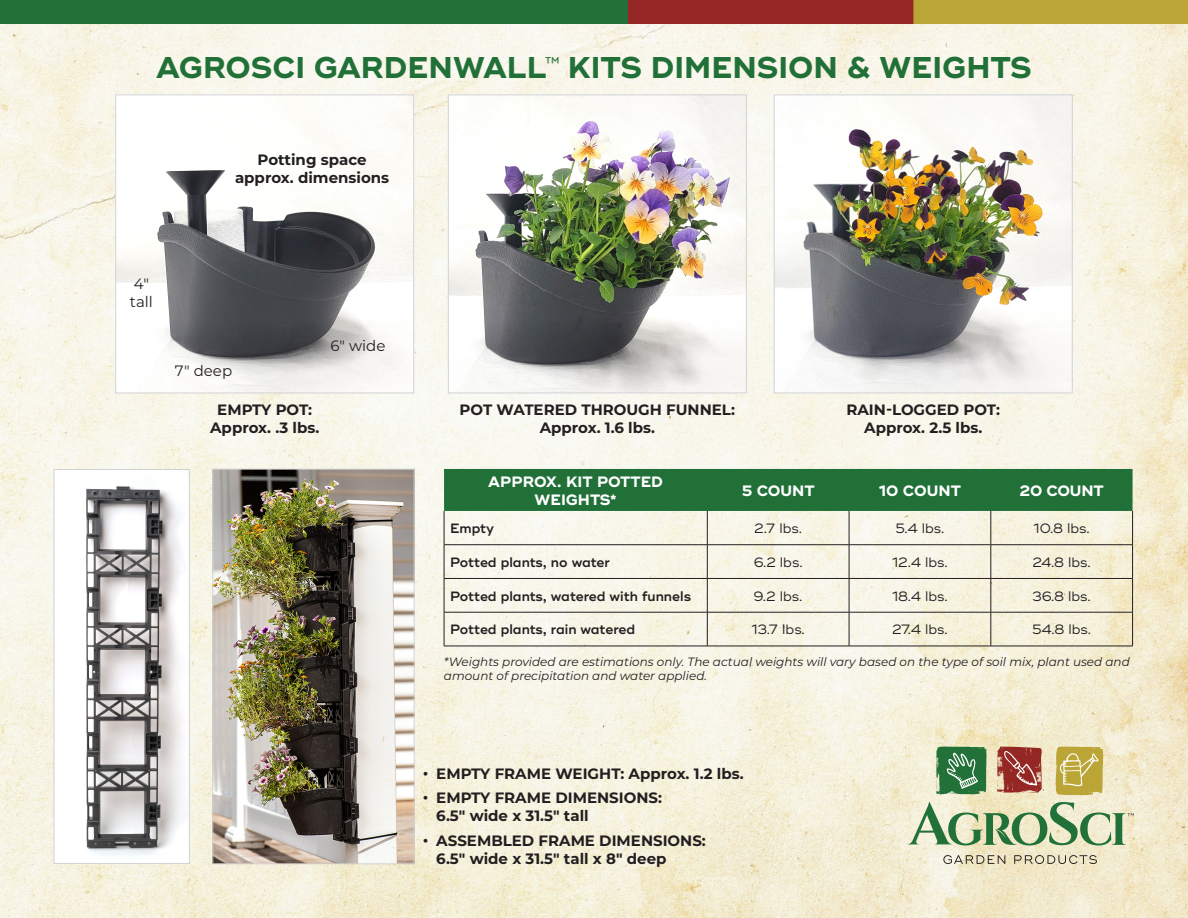
<style>
.page{position:relative;width:1188px;height:918px;background:#fff}
.page>*{position:absolute;margin:0;border:0;box-sizing:border-box;transform-origin:0 0}
.t1{font:700 30px "Ridley Grotesk";color:#217038}
.t2{font:700 15px/18px "Montserrat";color:#231f20;text-align:center}
.t3{font:700 15px/18px "Ridley Grotesk";color:#fff;text-align:center}
.t4{font:15px "Montserrat";color:#231f20}
.t5{font:13.5px "Ridley Grotesk";color:#231f20}
.t6{font:600 13.5px "Ridley Grotesk";color:#231f20}
.t7{font:italic 12px/14.4px "Montserrat";color:#231f20}
.s1{font-weight:300;font-size:27px}
</style>
<div class="page">
<img style="left:0;top:24px;width:1188px;height:894px">
<svg style="left:0;top:0;width:1188px;height:24px;background:#606a32"></svg>
<svg style="left:936px;top:747px;width:51px;height:47px;background:#478857"></svg>
<svg style="left:997px;top:747px;width:47px;height:46px;background:#ac5950"></svg>
<svg style="left:1056px;top:747px;width:47px;height:48px;background:#c3b050"></svg>
<svg style="left:907px;top:802px;width:227px;height:44px;background:#b7c8a3"></svg>
<svg style="left:943px;top:855px;width:62px;height:9px"></svg>
<svg style="left:1014px;top:855px;width:83px;height:9px"></svg>
<img style="left:117px;top:96px;width:295px;height:295px">
<div style="left:115px;top:94px;width:299px;height:299px;border:1px solid #d1d2d4"></div>
<img style="left:450px;top:96px;width:295px;height:295px">
<div style="left:448px;top:94px;width:299px;height:299px;border:1px solid #d1d2d4"></div>
<img style="left:776px;top:96px;width:295px;height:295px">
<div style="left:774px;top:94px;width:299px;height:299px;border:1px solid #d1d2d4"></div>
<img style="left:56px;top:471px;width:132px;height:391px">
<div style="left:54px;top:469px;width:136px;height:395px;border:1px solid #d1d2d4"></div>
<img style="left:215px;top:471px;width:197px;height:391px">
<div style="left:213px;top:469px;width:201px;height:395px;border:1px solid #d1d2d4"></div>
<div style="left:444px;top:469px;width:689px;height:42px;background:#217038"></div>
<hr style="left:444px;top:511px;width:1px;height:34px;background:#231f20">
<hr style="left:707px;top:511px;width:1px;height:34px;background:#231f20">
<hr style="left:849px;top:511px;width:1px;height:34px;background:#231f20">
<hr style="left:991px;top:511px;width:1px;height:34px;background:#231f20">
<hr style="left:1132px;top:511px;width:1px;height:34px;background:#231f20">
<hr style="left:444px;top:544px;width:263px;height:1px;background:#231f20">
<hr style="left:444px;top:545px;width:1px;height:33px;background:#231f20">
<hr style="left:707px;top:544px;width:142px;height:1px;background:#231f20">
<hr style="left:707px;top:545px;width:1px;height:33px;background:#231f20">
<hr style="left:849px;top:544px;width:142px;height:1px;background:#231f20">
<hr style="left:849px;top:545px;width:1px;height:33px;background:#231f20">
<hr style="left:991px;top:544px;width:142px;height:1px;background:#231f20">
<hr style="left:991px;top:545px;width:1px;height:33px;background:#231f20">
<hr style="left:1132px;top:545px;width:1px;height:33px;background:#231f20">
<hr style="left:444px;top:578px;width:263px;height:1px;background:#231f20">
<hr style="left:444px;top:579px;width:1px;height:33px;background:#231f20">
<hr style="left:707px;top:578px;width:142px;height:1px;background:#231f20">
<hr style="left:707px;top:579px;width:1px;height:33px;background:#231f20">
<hr style="left:849px;top:578px;width:142px;height:1px;background:#231f20">
<hr style="left:849px;top:579px;width:1px;height:33px;background:#231f20">
<hr style="left:991px;top:578px;width:142px;height:1px;background:#231f20">
<hr style="left:991px;top:579px;width:1px;height:33px;background:#231f20">
<hr style="left:1132px;top:579px;width:1px;height:33px;background:#231f20">
<hr style="left:444px;top:612px;width:263px;height:1px;background:#231f20">
<hr style="left:444px;top:612px;width:1px;height:34px;background:#231f20">
<hr style="left:707px;top:612px;width:142px;height:1px;background:#231f20">
<hr style="left:707px;top:612px;width:1px;height:34px;background:#231f20">
<hr style="left:849px;top:612px;width:142px;height:1px;background:#231f20">
<hr style="left:849px;top:612px;width:1px;height:34px;background:#231f20">
<hr style="left:991px;top:612px;width:142px;height:1px;background:#231f20">
<hr style="left:991px;top:612px;width:1px;height:34px;background:#231f20">
<hr style="left:1132px;top:612px;width:1px;height:34px;background:#231f20">
<hr style="left:444px;top:646px;width:263px;height:1px;background:#231f20">
<hr style="left:707px;top:646px;width:142px;height:1px;background:#231f20">
<hr style="left:849px;top:646px;width:142px;height:1px;background:#231f20">
<hr style="left:991px;top:646px;width:142px;height:1px;background:#231f20">
<p class="t1" style="left:156px;top:50px;width:877px">AGROSCI GARDENWALL<span class="s1">™</span> KITS DIMENSION &amp; WEIGHTS</p>
<p class="t2" style="left:258px;top:150px;width:110px">Potting space</p>
<p class="t2" style="left:235px;top:168px;width:156px">approx. dimensions</p>
<p class="t4" style="left:134px;top:273px;width:17px">4"</p>
<p class="t4" style="left:130px;top:291px;width:25px">tall</p>
<p class="t4" style="left:175px;top:360px;width:59px">7" deep</p>
<p class="t4" style="left:331px;top:335px;width:56px">6" wide</p>
<p class="t2" style="left:210px;top:400px;width:111px">EMPTY POT:<br>Approx. .3 lbs.</p>
<p class="t2" style="left:460px;top:400px;width:277px">POT WATERED THROUGH FUNNEL:<br>Approx. 1.6 lbs.</p>
<p class="t2" style="left:846px;top:400px;width:155px">RAIN-LOGGED POT:<br>Approx. 2.5 lbs.</p>
<p class="t3" style="left:488px;top:473px;width:176px">APPROX. KIT POTTED<br>WEIGHTS*</p>
<p class="t3" style="left:742px;top:482px;width:74px">5 COUNT</p>
<p class="t3" style="left:879px;top:482px;width:84px">10 COUNT</p>
<p class="t3" style="left:1020px;top:482px;width:86px">20 COUNT</p>
<p class="t6" style="left:450px;top:520px;width:45px">Empty</p>
<p class="t5" style="left:754px;top:520px;width:49px">2.7 lbs.</p>
<p class="t5" style="left:895px;top:520px;width:51px">5.4 lbs.</p>
<p class="t5" style="left:1034px;top:520px;width:58px">10.8 lbs.</p>
<p class="t6" style="left:450px;top:554px;width:161px">Potted plants, no water</p>
<p class="t5" style="left:754px;top:554px;width:50px">6.2 lbs.</p>
<p class="t5" style="left:892px;top:554px;width:57px">12.4 lbs.</p>
<p class="t5" style="left:1033px;top:554px;width:60px">24.8 lbs.</p>
<p class="t6" style="left:450px;top:588px;width:243px">Potted plants, watered with funnels</p>
<p class="t5" style="left:754px;top:588px;width:50px">9.2 lbs.</p>
<p class="t5" style="left:892px;top:588px;width:57px">18.4 lbs.</p>
<p class="t5" style="left:1033px;top:588px;width:60px">36.8 lbs.</p>
<p class="t6" style="left:450px;top:622px;width:187px">Potted plants, rain watered</p>
<p class="t5" style="left:751px;top:622px;width:55px">13.7 lbs.</p>
<p class="t5" style="left:892px;top:622px;width:57px">27.4 lbs.</p>
<p class="t5" style="left:1032px;top:622px;width:60px">54.8 lbs.</p>
<p class="t7" style="left:444px;top:654px;width:688px">*Weights provided are estimations only. The actual weights will vary based on the type of soil mix, plant used and amount of precipitation and water applied.</p>
<p class="t2" style="left:423px;top:764px;width:322px">• EMPTY FRAME WEIGHT: Approx. 1.2 lbs.</p>
<p class="t2" style="left:436px;top:788px;width:227px;text-align:left;text-indent:-14px">• EMPTY FRAME DIMENSIONS:<br>6.5" wide x 31.5" tall</p>
<p class="t2" style="left:436px;top:831px;width:271px;text-align:left;text-indent:-14px">• ASSEMBLED FRAME DIMENSIONS:<br>6.5" wide x 31.5" tall x 8" deep</p>
</div>
